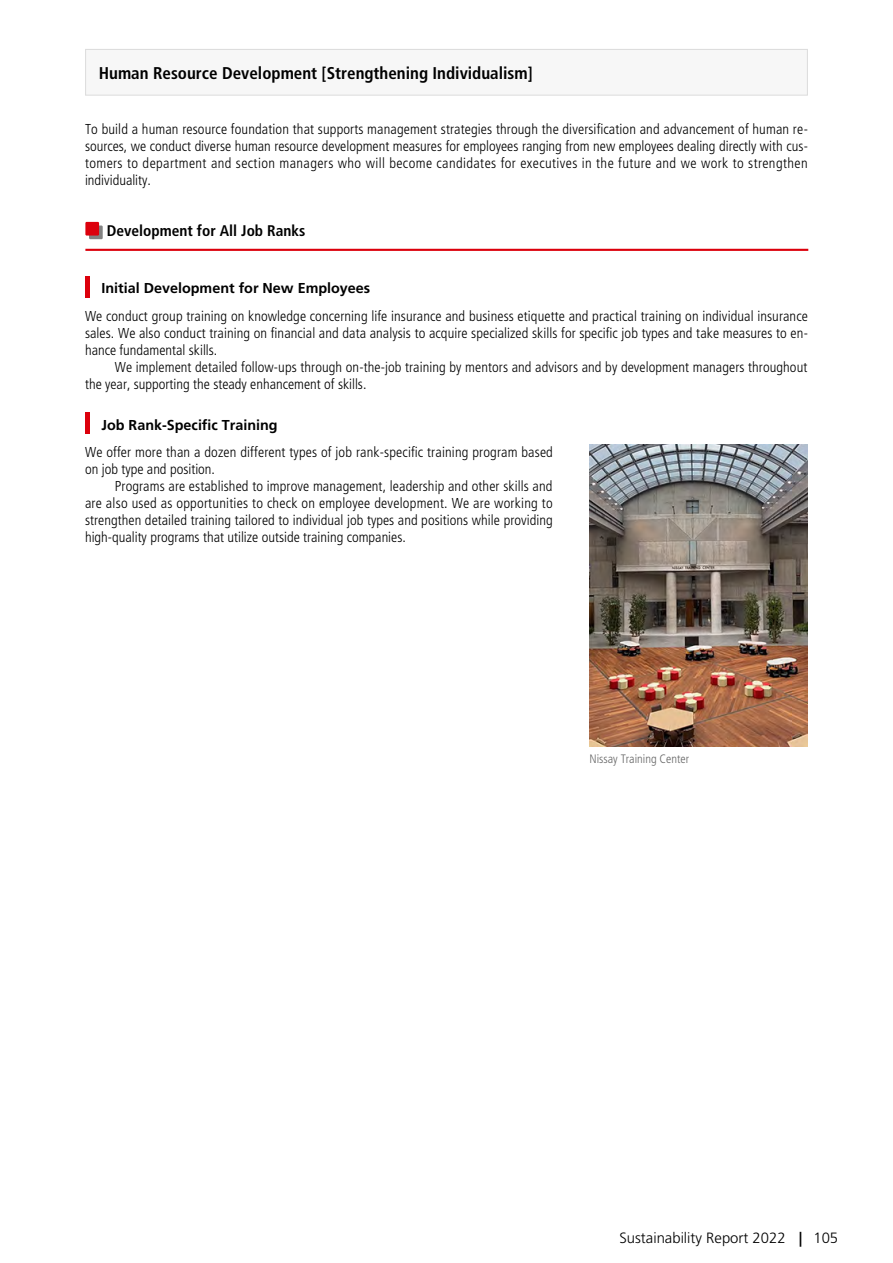
<style>
.page{position:relative;width:893px;height:1263px;background:#fff}
.page>*{position:absolute;margin:0;border:0;box-sizing:border-box;transform-origin:0 0}
.t1{font:700 condensed 16.95px "Frutiger LT Std";color:#000}
.t2{font:700 condensed 15.45px "Frutiger LT Std";color:#000}
.t3{font:300 14.85px "Frutiger LT Std";color:#000}
.t4{font:300 condensed 14.4px/17px "Frutiger LT Std";letter-spacing:.005em;color:#000;text-align:justify}
.t5{font:700 14.4px "Frutiger LT Std";color:#000}
.t6{font:300 condensed 12.15px "Frutiger LT Std";color:#666}
</style>
<div class="page">
<div style="left:86px;top:49px;width:721px;height:46px;background:#f7f7f7"></div>
<div style="left:85px;top:49px;width:723px;height:47px;border:1px solid #ddd"></div>
<div style="left:85px;top:276px;width:5px;height:22px;background:#dc000c"></div>
<div style="left:85px;top:412px;width:5px;height:22px;background:#dc000c"></div>
<hr style="left:85px;top:249px;width:723px;height:2px;background:#dc000c">
<div style="left:89px;top:226px;width:14px;height:13px;background:#828282"></div>
<div style="left:85px;top:222px;width:14px;height:14px;background:#dc000c"></div>
<img style="left:589px;top:445px;width:219px;height:301px">
<p class="t1" style="left:99px;top:63px;width:435px">Human Resource Development [Strengthening Individualism]</p>
<p class="t4" style="left:85px;top:121px;width:724px">To build a human resource foundation that supports management strategies through the diversification and advancement of human re&shy;sources, we conduct diverse human resource development measures for employees ranging from new employees dealing directly with cus&shy;tomers to department and section managers who will become candidates for executives in the future and we work to strengthen individuality.</p>
<p class="t2" style="left:107px;top:221px;width:200px">Development for All Job Ranks</p>
<p class="t5" style="left:102px;top:280px;width:270px">Initial Development for New Employees</p>
<p class="t4" style="left:85px;top:308px;width:724px">We conduct group training on knowledge concerning life insurance and business etiquette and practical training on individual insurance sales. We also conduct training on financial and data analysis to acquire specialized skills for specific job types and take measures to en&shy;hance fundamental skills.</p>
<p class="t4" style="left:85px;top:359px;width:724px;text-indent:30px">We implement detailed follow-ups through on-the-job training by mentors and advisors and by development managers throughout the year, supporting the steady enhancement of skills.</p>
<p class="t5" style="left:102px;top:416px;width:178px">Job Rank-Specific Training</p>
<p class="t4" style="left:85px;top:444px;width:469px">We offer more than a dozen different types of job rank-specific training program based on job type and position.</p>
<p class="t4" style="left:85px;top:478px;width:469px;text-indent:30px">Programs are established to improve management, leadership and other skills and are also used as opportunities to check on employee development. We are working to strengthen detailed training tailored to individual job types and positions while providing high-quality programs that utilize outside training companies.</p>
<p class="t6" style="left:589px;top:752px;width:101px">Nissay Training Center</p>
<p class="t3" style="left:619px;top:1229px;width:220px">Sustainability Report 2022 | 105</p>
</div>
